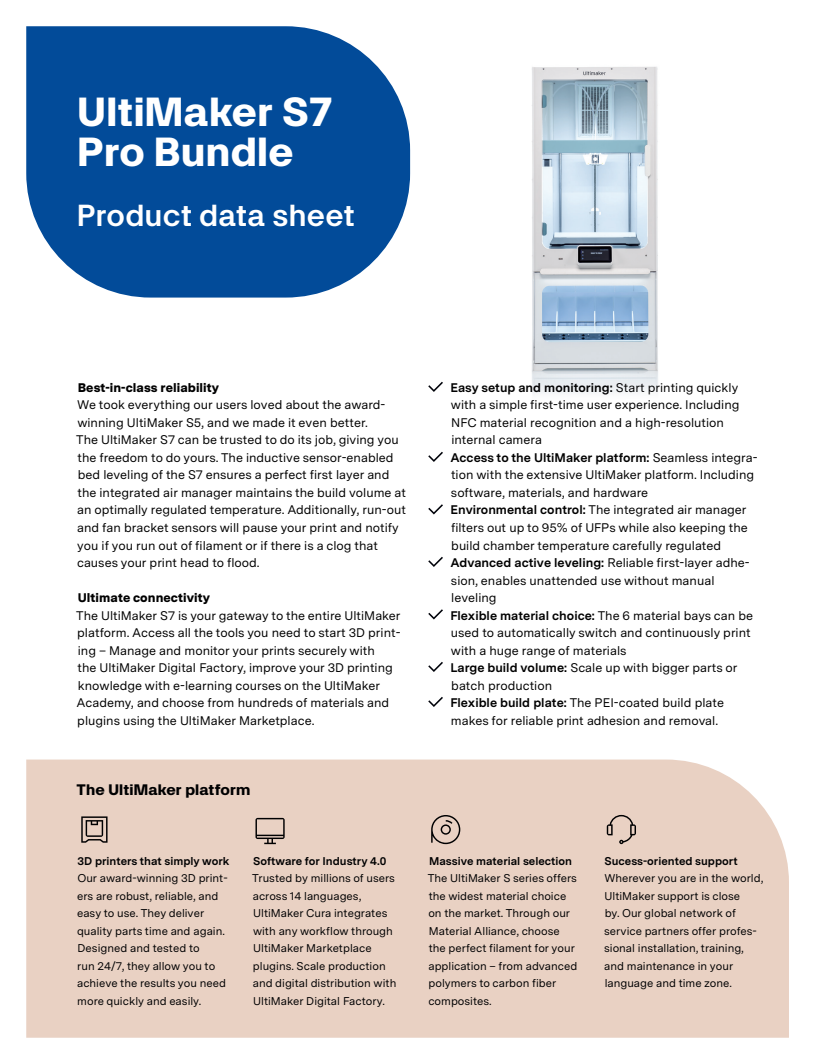
<style>
.page{position:relative;width:839px;height:1064px;background:#fff}
.page>*{position:absolute;margin:0;border:0;box-sizing:border-box;transform-origin:0 0}
.t1{font:700 40px/40px "Artex";letter-spacing:.01em;color:#fff}
.t2{font:500 30px "Artex";letter-spacing:.01em;color:#fff}
.t3{font:700 15px "Artex";letter-spacing:.01em;color:#000001}
.t4{font:12.5px/17.5px "Messina Sans";color:#000001}
.t5{font:900 12.5px "Messina Sans";letter-spacing:.005em;color:#000001}
.t6{font:11.25px/17.5px "Messina Sans";color:#000001}
.t7{font:700 11.25px "Messina Sans";color:#000001}
.s1{font-weight:700}
</style>
<div class="page">
<div style="left:26px;top:759px;width:763px;height:279px;background:#e9d1c3"></div>
<svg style="left:81px;top:816px;width:27px;height:27px"></svg>
<svg style="left:255px;top:818px;width:30px;height:26px"></svg>
<svg style="left:431px;top:815px;width:29px;height:29px"></svg>
<svg style="left:607px;top:815px;width:29px;height:29px"></svg>
<img style="left:532px;top:66px;width:126px;height:328px">
<svg style="left:26px;top:26px;width:384px;height:272px;background:#1a5ca2"></svg>
<svg style="left:428px;top:382px;width:15px;height:10px"></svg>
<svg style="left:428px;top:452px;width:15px;height:10px"></svg>
<svg style="left:428px;top:504px;width:15px;height:10px"></svg>
<svg style="left:428px;top:557px;width:15px;height:10px"></svg>
<svg style="left:428px;top:609px;width:15px;height:10px"></svg>
<svg style="left:428px;top:662px;width:15px;height:10px"></svg>
<svg style="left:428px;top:697px;width:15px;height:10px"></svg>
<h1 class="t1" style="left:77px;top:89px;width:257px">UltiMaker S7<br>Pro Bundle</h1>
<h2 class="t2" style="left:77px;top:194px;width:279px">Product data sheet</h2>
<p class="t5" style="left:78px;top:378px;width:143px">Best-in-class reliability</p>
<p class="t4" style="left:76px;top:396px;width:331px">We took everything our users loved about the award&shy;winning UltiMaker S5, and we made it even better.<br>The UltiMaker S7 can be trusted to do its job, giving you the freedom to do yours. The inductive sensor-enabled bed leveling of the S7 ensures a perfect first layer and the integrated air manager maintains the build volume at an optimally regulated temperature. Additionally, run-out and fan bracket sensors will pause your print and notify you if you run out of filament or if there is a clog that causes your print head to flood.</p>
<p class="t5" style="left:78px;top:588px;width:134px">Ultimate connectivity</p>
<p class="t4" style="left:76px;top:606px;width:326px">The UltiMaker S7 is your gateway to the entire UltiMaker platform. Access all the tools you need to start 3D print&shy;ing – Manage and monitor your prints securely with<br>the UltiMaker Digital Factory, improve your 3D printing knowledge with e-learning courses on the UltiMaker Academy, and choose from hundreds of materials and plugins using the UltiMaker Marketplace.</p>
<p class="t3" style="left:77px;top:778px;width:175px">The UltiMaker platform</p>
<p class="t4" style="left:450px;top:379px;width:308px"><span class="s1">Easy setup and monitoring:</span> Start printing quickly with a simple first-time user experience. Including NFC material recognition and a high-resolution internal camera<br><span class="s1">Access to the UltiMaker platform:</span> Seamless integra&shy;tion with the extensive UltiMaker platform. Including software, materials, and hardware<br><span class="s1">Environmental control:</span> The integrated air manager filters out up to 95% of UFPs while also keeping the build chamber temperature carefully regulated <span class="s1">Advanced active leveling:</span> Reliable first-layer adhe&shy;sion, enables unattended use without manual leveling<br><span class="s1">Flexible material choice:</span> The 6 material bays can be used to automatically switch and continuously print with a huge range of materials<br><span class="s1">Large build volume:</span> Scale up with bigger parts or batch production<br><span class="s1">Flexible build plate:</span> The PEI-coated build plate makes for reliable print adhesion and removal.</p>
<p class="t7" style="left:78px;top:852px;width:153px">3D printers that simply work</p>
<p class="t6" style="left:77px;top:869px;width:152px">Our award-winning 3D print&shy;ers are robust, reliable, and easy to use. They deliver quality parts time and again.<br>Designed and tested to<br>run 24/7, they allow you to achieve the results you need more quickly and easily.</p>
<p class="t7" style="left:253px;top:852px;width:135px">Software for Industry 4.0</p>
<p class="t6" style="left:252px;top:869px;width:146px">Trusted by millions of users across 14 languages,<br>UltiMaker Cura integrates with any workflow through<br>UltiMaker Marketplace plugins. Scale production and digital distribution with<br>UltiMaker Digital Factory.</p>
<p class="t7" style="left:429px;top:852px;width:145px">Massive material selection</p>
<p class="t6" style="left:428px;top:869px;width:151px">The UltiMaker S series offers the widest material choice on the market. Through our<br>Material Alliance, choose the perfect filament for your application – from advanced polymers to carbon fiber composites.</p>
<p class="t7" style="left:604px;top:852px;width:135px">Sucess-oriented support</p>
<p class="t6" style="left:604px;top:869px;width:161px">Wherever you are in the world,<br>UltiMaker support is close<br>by. Our global network of service partners offer profes&shy;sional installation, training, and maintenance in your language and time zone.</p>
</div>
